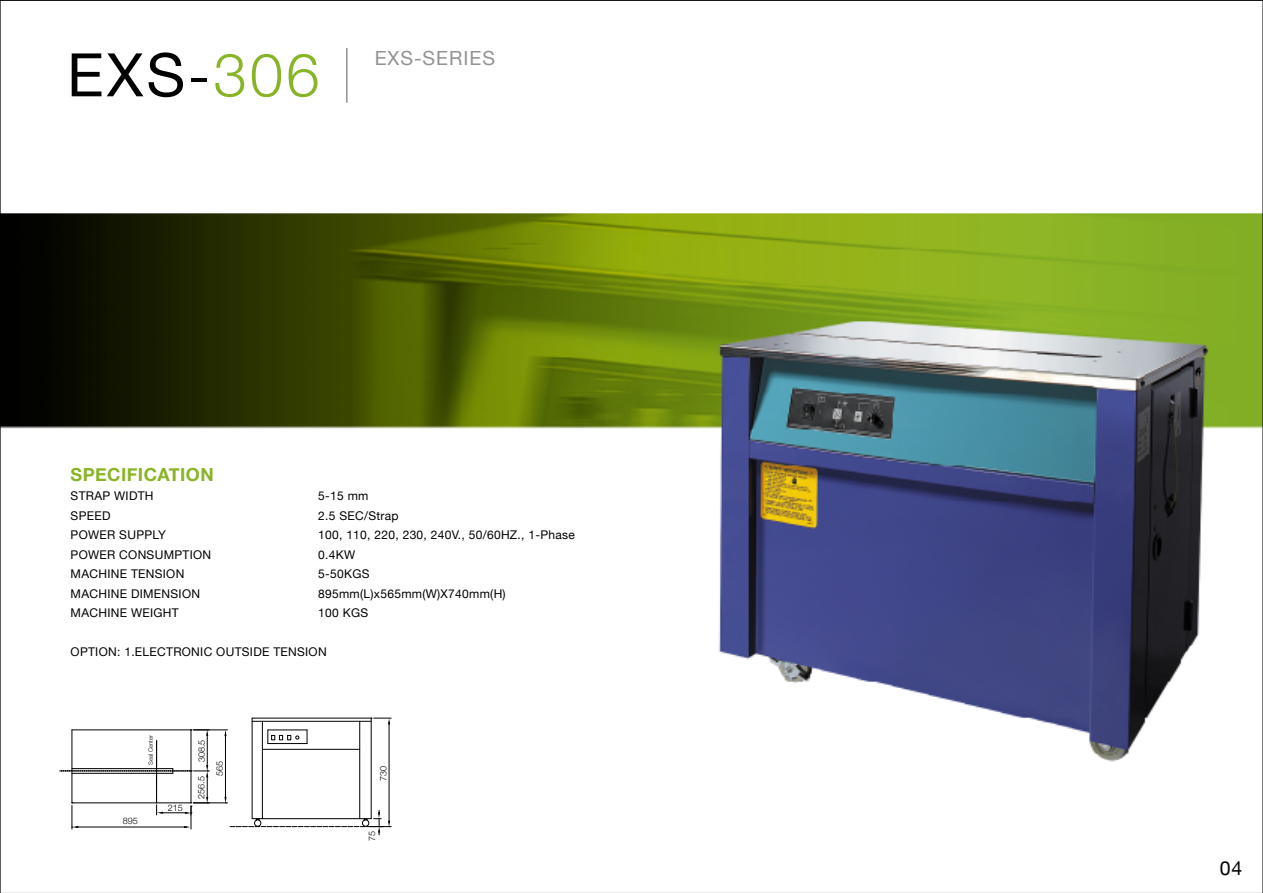
<style>
.page{position:relative;width:1263px;height:893px;background:#fff}
.page>*{position:absolute;margin:0;border:0;box-sizing:border-box;transform-origin:0 0}
.t1{font:60px "Helvetica Neue";color:#000}
.t2{font:19.5px "Helvetica Neue";letter-spacing:.05em;color:#939393}
.t3{font:19.5px "Helvetica Neue";color:#000}
.t4{font:700 18px "Helvetica Neue";letter-spacing:.025em;color:#87b525}
.t5{font:12px "Helvetica Neue";letter-spacing:.025em;color:#000}
.t6{font:300 9px "Helvetica Neue";color:#000}
.t7{font:300 6px "Helvetica Neue";color:#000}
.s1{font-weight:300}
.s2{font-weight:300;color:#87b525}
</style>
<div class="page">
<img style="left:2px;top:48px;width:1259px;height:788px">
<hr style="left:346px;top:48px;width:1px;height:55px;background:#939393">
<hr style="left:252px;top:721px;width:119px;height:1px;background:#000">
<hr style="left:252px;top:718px;width:119px;height:1px;background:#000">
<hr style="left:268px;top:729px;width:39px;height:1px;background:#000">
<hr style="left:268px;top:743px;width:39px;height:1px;background:#000">
<hr style="left:252px;top:718px;width:1px;height:101px;background:#000">
<hr style="left:262px;top:721px;width:1px;height:98px;background:#000">
<hr style="left:359px;top:721px;width:1px;height:98px;background:#000">
<hr style="left:371px;top:718px;width:1px;height:101px;background:#000">
<svg style="left:267px;top:730px;width:32px;height:13px"></svg>
<svg style="left:307px;top:730px;width:1px;height:13px"></svg>
<hr style="left:262px;top:749px;width:98px;height:1px;background:#000">
<hr style="left:389px;top:722px;width:1px;height:100px;background:#000">
<svg style="left:371px;top:718px;width:20px;height:6px"></svg>
<svg style="left:229px;top:810px;width:162px;height:25px"></svg>
<hr style="left:194px;top:729px;width:34px;height:1px;background:#000">
<hr style="left:195px;top:802px;width:33px;height:1px;background:#000">
<hr style="left:225px;top:734px;width:1px;height:65px;background:#000">
<svg style="left:224px;top:730px;width:3px;height:6px"></svg>
<svg style="left:224px;top:797px;width:3px;height:6px"></svg>
<svg style="left:60px;top:729px;width:149px;height:100px"></svg>
<h1 class="t1" style="left:67px;top:39px;width:254px">EXS<span class="s1">-</span><span class="s2">306</span></h1>
<h2 class="t2" style="left:375px;top:46px;width:122px">EXS-SERIES</h2>
<h3 class="t4" style="left:71px;top:463px;width:145px">SPECIFICATION</h3>
<p class="t5" style="left:71px;top:489px;width:84px">STRAP WIDTH</p>
<p class="t5" style="left:318px;top:489px;width:52px">5-15 mm</p>
<p class="t5" style="left:71px;top:508px;width:41px">SPEED</p>
<p class="t5" style="left:318px;top:508px;width:82px">2.5 SEC/Strap</p>
<p class="t5" style="left:71px;top:528px;width:97px">POWER SUPPLY</p>
<p class="t5" style="left:318px;top:528px;width:258px">100, 110, 220, 230, 240V., 50/60HZ., 1-Phase</p>
<p class="t5" style="left:71px;top:547px;width:142px">POWER CONSUMPTION</p>
<p class="t5" style="left:318px;top:547px;width:38px">0.4KW</p>
<p class="t5" style="left:71px;top:567px;width:115px">MACHINE TENSION</p>
<p class="t5" style="left:318px;top:567px;width:53px">5-50KGS</p>
<p class="t5" style="left:71px;top:586px;width:131px">MACHINE DIMENSION</p>
<p class="t5" style="left:318px;top:586px;width:189px">895mm(L)x565mm(W)X740mm(H)</p>
<p class="t5" style="left:71px;top:606px;width:110px">MACHINE WEIGHT</p>
<p class="t5" style="left:318px;top:606px;width:52px">100 KGS</p>
<p class="t5" style="left:71px;top:645px;width:258px">OPTION: 1.ELECTRONIC OUTSIDE TENSION</p>
<p class="t7" style="left:147px;top:765px;width:32px;rotate:-90deg">Seal Center</p>
<p class="t6" style="left:123px;top:815px;width:17px">895</p>
<p class="t6" style="left:168px;top:802px;width:17px">215</p>
<p class="t6" style="left:196px;top:762px;width:24px;rotate:-90deg">308.5</p>
<p class="t6" style="left:196px;top:799px;width:24px;rotate:-90deg">256.5</p>
<p class="t6" style="left:214px;top:776px;width:17px;rotate:-90deg">565</p>
<p class="t6" style="left:378px;top:781px;width:17px;rotate:-90deg">730</p>
<p class="t6" style="left:366px;top:841px;width:12px;rotate:-90deg">75</p>
<h2 class="t3" style="left:1220px;top:857px;width:24px">04</h2>
</div>
